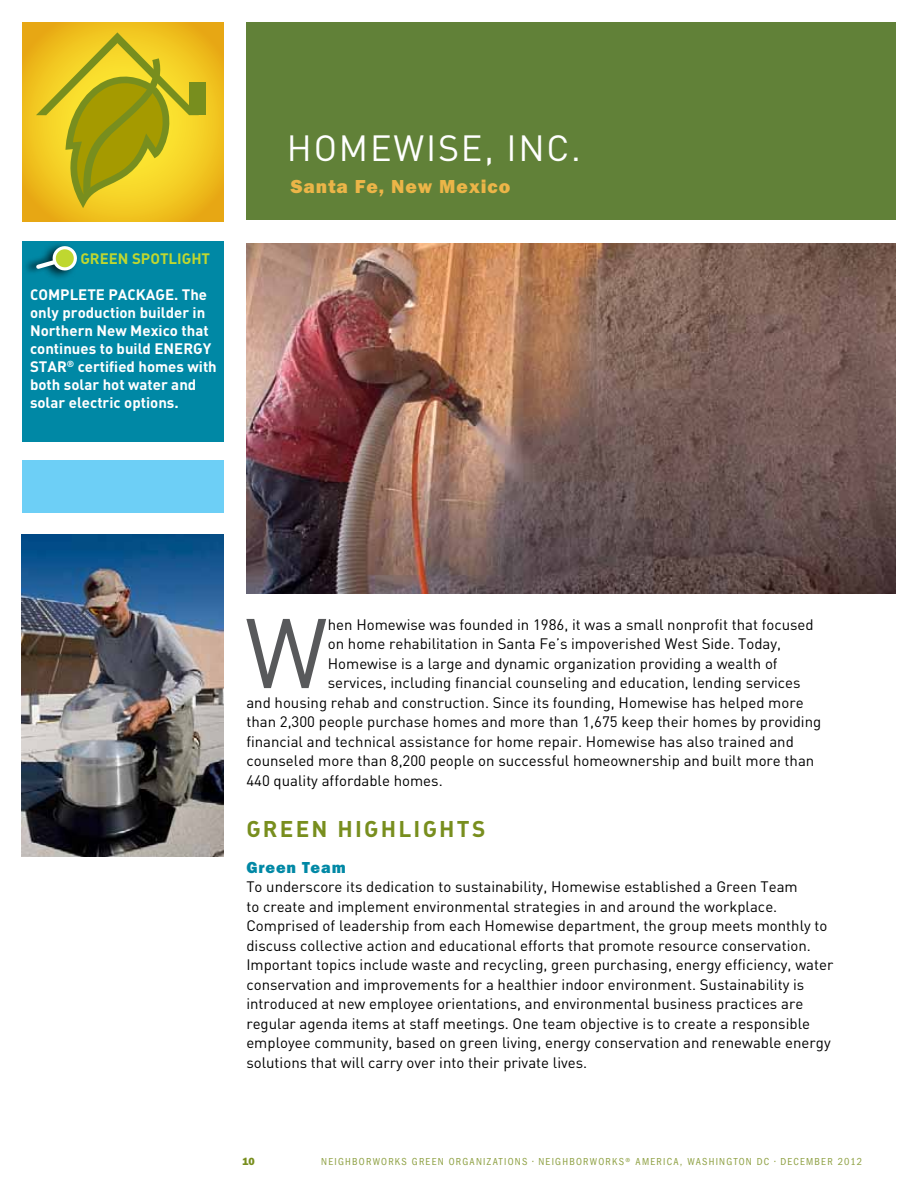
<style>
.page{position:relative;width:918px;height:1188px;background:#fff}
.page>*{position:absolute;margin:0;border:0;box-sizing:border-box;transform-origin:0 0}
.t1{font:97.2px "DIN";color:#58595b}
.t2{font:36px "DIN";letter-spacing:.05em;color:#fff}
.t3{font:700 22.5px "DIN";letter-spacing:.1em;color:#788e1e}
.t4{font:19.5px "Franklin Gothic FS Hvy";letter-spacing:.05em;color:#ecb548}
.t5{font:16.5px "Franklin Gothic FS Hvy";letter-spacing:.05em;color:#0088a5}
.t6{font:15px/19.5px "DIN";color:#000}
.t7{font:700 15px/18px "DIN";color:#fff}
.t8{font:700 15px "DIN";color:#bfd730}
.t9{font:condensed 10.5px "Franklin Gothic";letter-spacing:.12em;color:#90a246}
.t10{font:800 10.5px "Franklin Gothic";color:#788e1e}
</style>
<div class="page">
<div style="left:22px;top:241px;width:202px;height:201px;background:#0088a5"></div>
<div style="left:22px;top:461px;width:202px;height:52px;background:#6dcff6"></div>
<div style="left:246px;top:22px;width:650px;height:198px;background:#618138"></div>
<svg style="left:22px;top:22px;width:202px;height:199px"></svg>
<div style="left:190px;top:83px;width:16px;height:32px;background:#788e1e"></div>
<svg style="left:36px;top:32px;width:163px;height:176px"></svg>
<img style="left:246px;top:243px;width:650px;height:351px">
<img style="left:22px;top:535px;width:202px;height:321px">
<div style="left:40px;top:241px;width:40px;height:40px;background:#000;opacity:.75"></div>
<div style="left:22px;top:254px;width:32px;height:21px;background:#000;opacity:.75"></div>
<svg style="left:33px;top:244px;width:46px;height:28px"></svg>
<p class="t8" style="left:80px;top:249px;width:131px">Green spotlight</p>
<p class="t7" style="left:30px;top:285px;width:180px">Complete package. The only production builder in<br>Northern New Mexico that continues to build ENERG</p>
<p class="t7" style="left:203px;top:339px;width:10px">Y</p>
<p class="t7" style="left:30px;top:357px;width:188px;text-indent:37px"><sup>®</sup> certified homes with both solar hot water and solar electric options.</p>
<p class="t7" style="left:30px;top:357px;width:11px">STAR</p>
<h2 class="t2" style="left:287px;top:125px;width:296px">Hom ewise, I nc.</h2>
<h3 class="t4" style="left:291px;top:175px;width:221px">Santa Fe, New Mexico</h3>
<h1 class="t1" style="left:245px;top:592px;width:84px">W</h1>
<p class="t6" style="left:328px;top:614px;width:487px">hen Homewise was founded in 1986, it was a small nonprofit that focused</p>
<p class="t6" style="left:328px;top:634px;width:455px">on home rehabilitation in Santa Fe’s impoverished West Side. Today,</p>
<p class="t6" style="left:328px;top:653px;width:451px">Homewise is a large and dynamic organization providing a wealth of</p>
<p class="t6" style="left:328px;top:673px;width:474px">services, including financial counseling and education, lending services</p>
<p class="t6" style="left:246px;top:692px;width:559px">and housing rehab and construction. Since its founding, Homewise has helped more</p>
<p class="t6" style="left:246px;top:712px;width:576px">than 2,300 people purchase homes and more than 1,675 keep their homes by providing</p>
<p class="t6" style="left:246px;top:731px;width:549px">financial and technical assistance for home repair. Homewise has also trained and</p>
<p class="t6" style="left:246px;top:751px;width:569px">counseled more than 8,200 people on successful homeownership and built more than</p>
<p class="t6" style="left:246px;top:770px;width:198px">440 quality affordable homes.</p>
<h3 class="t3" style="left:246px;top:814px;width:240px">Green H ighlights</h3>
<p class="t5" style="left:246px;top:858px;width:101px">Green Team</p>
<p class="t6" style="left:246px;top:877px;width:588px">To underscore its dedication to sustainability, Homewise established a Green Team<br>to create and implement environmental strategies in and around the workplace.<br>Comprised of leadership from each Homewise department, the group meets monthly to discuss collective action and educational efforts that promote resource conservation.<br>I mportant topics include waste and recycling, green purchasing, energy efficiency, water conservation and improvements for a healthier indoor environment. Sustainability is introduced at new employee orientations, and environmental business practices are regular agenda items at staff meetings. One team objective is to create a responsible employee community, based on green living, energy conservation and renewable energy solutions that will carry over into their private lives.</p>
<p class="t10" style="left:242px;top:1155px;width:14px">10</p>
<p class="t9" style="left:321px;top:1155px;width:474px">NEIGHBORWORKS GREEN ORGAN IZATIONS • NEIGHBORWORKS® AMERICA, WASHINGTON DC • DECEMB</p>
<p class="t9" style="left:821px;top:1155px;width:43px">ER 2012</p>
</div>
